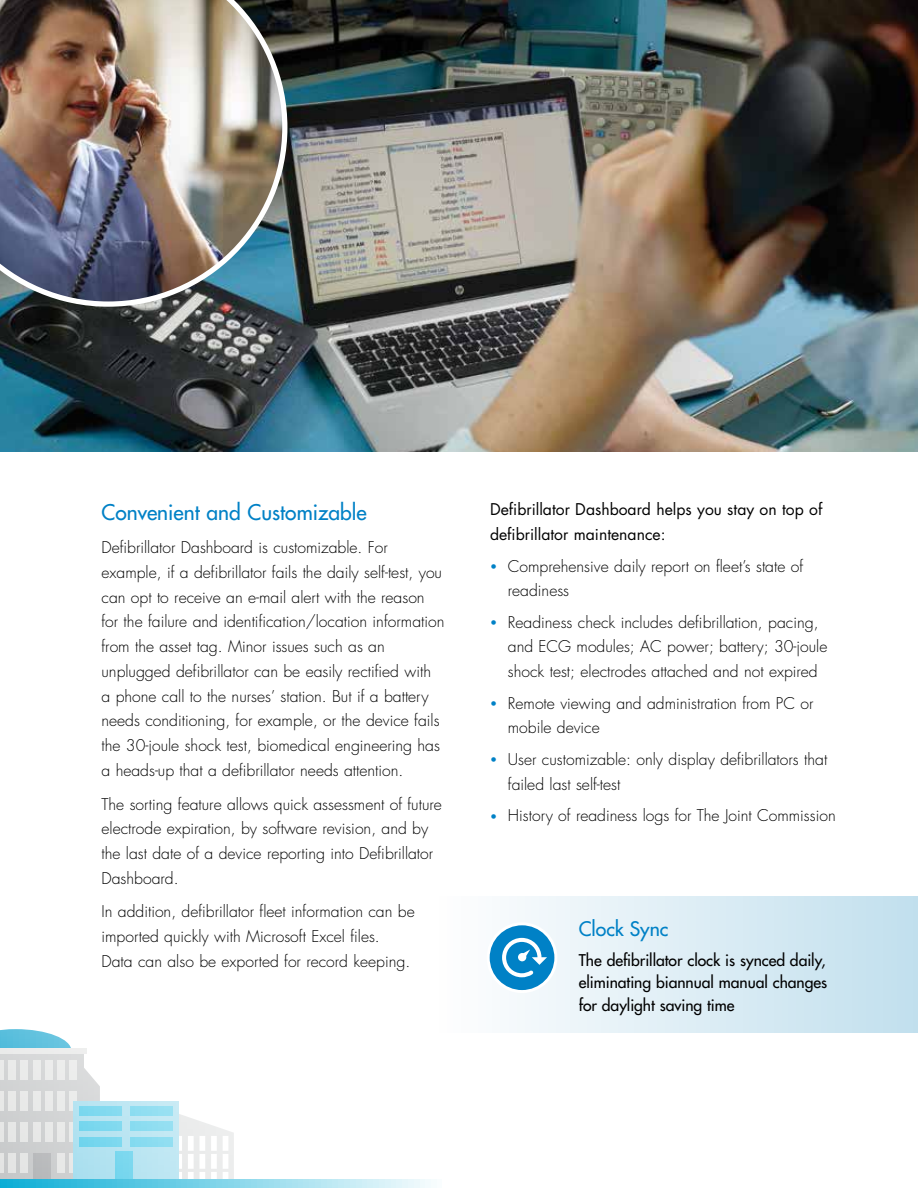
<style>
.page{position:relative;width:918px;height:1188px;background:#fff}
.page>*{position:absolute;margin:0;border:0;box-sizing:border-box;transform-origin:0 0}
.t1{font:500 21px "Futura Std";color:#0081c6}
.t2{font:500 19.5px "Futura Std";letter-spacing:-.005em;color:#0081c6}
.t3{font:300 15.75px/24.8px "Futura Std";color:#000}
.t4{font:500 15.75px/22.5px "Futura Std";letter-spacing:-.005em;color:#000;text-align:justify}
.t5{font:15.75px/24.8px "Futura Std";color:#000}
.s1{font-weight:400;font-size:12px;color:#0081c6}
</style>
<div class="page">
<svg style="left:178px;top:1113px;width:56px;height:67px"></svg>
<svg style="left:84px;top:1068px;width:16px;height:33px"></svg>
<div style="left:0;top:1054px;width:84px;height:126px;background:#d1d3d3"></div>
<hr style="left:0;top:1060px;width:4px;height:20px;background:#e9eae9">
<div style="left:8px;top:1060px;width:8px;height:20px;background:#eaeaea"></div>
<div style="left:20px;top:1060px;width:8px;height:20px;background:#eaebea"></div>
<div style="left:33px;top:1060px;width:7px;height:20px;background:#ebeceb"></div>
<div style="left:45px;top:1060px;width:8px;height:20px;background:#ebeceb"></div>
<div style="left:57px;top:1060px;width:8px;height:20px;background:#ecedec"></div>
<div style="left:69px;top:1060px;width:8px;height:20px;background:#ededed"></div>
<hr style="left:0;top:1091px;width:4px;height:20px;background:#e2e3e2">
<div style="left:8px;top:1091px;width:8px;height:20px;background:#e2e3e2"></div>
<div style="left:20px;top:1091px;width:8px;height:20px;background:#e2e3e2"></div>
<div style="left:33px;top:1091px;width:7px;height:20px;background:#e9eae9"></div>
<div style="left:45px;top:1091px;width:8px;height:20px;background:#eaeaea"></div>
<div style="left:57px;top:1091px;width:8px;height:20px;background:#eaebea"></div>
<div style="left:69px;top:1091px;width:8px;height:20px;background:#ebeceb"></div>
<hr style="left:0;top:1122px;width:4px;height:20px;background:#e2e3e2">
<div style="left:8px;top:1122px;width:8px;height:20px;background:#e2e3e2"></div>
<div style="left:20px;top:1122px;width:8px;height:20px;background:#e2e3e2"></div>
<div style="left:33px;top:1122px;width:7px;height:20px;background:#e2e3e2"></div>
<div style="left:45px;top:1122px;width:8px;height:20px;background:#e2e3e2"></div>
<div style="left:57px;top:1122px;width:8px;height:20px;background:#e9e9e9"></div>
<div style="left:69px;top:1122px;width:8px;height:20px;background:#e9eae9"></div>
<hr style="left:0;top:1153px;width:4px;height:19px;background:#e2e3e2">
<div style="left:8px;top:1153px;width:8px;height:19px;background:#e2e3e2"></div>
<div style="left:20px;top:1153px;width:8px;height:19px;background:#e2e3e2"></div>
<div style="left:57px;top:1153px;width:8px;height:19px;background:#e2e3e2"></div>
<div style="left:69px;top:1153px;width:8px;height:19px;background:#e2e3e2"></div>
<div style="left:34px;top:1153px;width:17px;height:27px;background:#b8babc"></div>
<svg style="left:0;top:1029px;width:71px;height:19px"></svg>
<div style="left:0;top:1048px;width:87px;height:6px;background:#ecedec"></div>
<svg style="left:73px;top:1101px;width:105px;height:79px;background:#b5e3f1"></svg>
<div style="left:115px;top:1151px;width:18px;height:29px;background:#7ad7ee"></div>
<div style="left:79px;top:1106px;width:42px;height:9px;background:#81d9ef"></div>
<div style="left:130px;top:1106px;width:43px;height:9px;background:#93dff1"></div>
<div style="left:79px;top:1122px;width:42px;height:9px;background:#7cd8ef"></div>
<div style="left:130px;top:1122px;width:43px;height:9px;background:#8fdef1"></div>
<div style="left:79px;top:1137px;width:42px;height:10px;background:#76d6ee"></div>
<div style="left:130px;top:1137px;width:43px;height:10px;background:#8adcf0"></div>
<svg style="left:0;top:1180px;width:431px;height:8px;background:#7fd4e9"></svg>
<div style="left:438px;top:896px;width:480px;height:136px;background:linear-gradient(to right,#fffefe,#c1dfed)"></div>
<img style="left:0;top:0;width:918px;height:451px">
<img style="left:0;top:0;width:287px;height:307px">
<svg style="left:488px;top:924px;width:68px;height:68px"></svg>
<div style="left:487px;top:922px;width:70px;height:71px;border:3px solid #fff;border-radius:50%"></div>
<svg style="left:500px;top:936px;width:47px;height:43px"></svg>
<h1 class="t1" style="left:102px;top:499px;width:267px">Convenient and Customizable</h1>
<p class="t3" style="left:102px;top:536px;width:344px">Defibrillator Dashboard is customizable. For example, if a defibrillator fails the daily self-test, you can opt to receive an e-mail alert with the reason for the failure and identification/location information from the asset tag. Minor issues such as an unplugged defibrillator can be easily rectified with<br>a phone call to the nurses’ station. But if a battery needs conditioning, for example, or the device fails the 30-joule shock test, biomedical engineering has a heads-up that a defibrillator needs attention.</p>
<p class="t3" style="left:102px;top:792px;width:342px">The sorting feature allows quick assessment of future electrode expiration, by software revision, and by the last date of a device reporting into Defibrillator Dashboard.</p>
<p class="t3" style="left:102px;top:900px;width:315px">In addition, defibrillator fleet information can be imported quickly with Microsoft Excel files.<br>Data can also be exported for record keeping.</p>
<p class="t5" style="left:490px;top:497px;width:334px">Defibrillator Dashboard helps you stay on top of defibrillator maintenance:</p>
<p class="t3" style="left:508px;top:554px;width:297px;text-indent:-18px"><span class="s1">•</span> Comprehensive daily report on fleet’s state of readiness</p>
<p class="t3" style="left:508px;top:610px;width:321px;text-indent:-18px"><span class="s1">•</span> Readiness check includes defibrillation, pacing, and ECG modules; AC power; battery; 30-joule shock test; electrodes attached and not expired</p>
<p class="t3" style="left:508px;top:691px;width:307px;text-indent:-18px"><span class="s1">•</span> Remote viewing and administration from PC or mobile device</p>
<p class="t3" style="left:508px;top:747px;width:321px;text-indent:-18px"><span class="s1">•</span> User customizable: only display defibrillators that failed last self-test</p>
<p class="t3" style="left:490px;top:804px;width:347px"><span class="s1">•</span> History of readiness logs for The Joint Commission</p>
<p class="t2" style="left:579px;top:917px;width:91px">Clock Sync</p>
<p class="t4" style="left:579px;top:949px;width:250px">The defibrillator clock is synced daily, eliminating biannual manual changes for daylight saving time</p>
</div>
